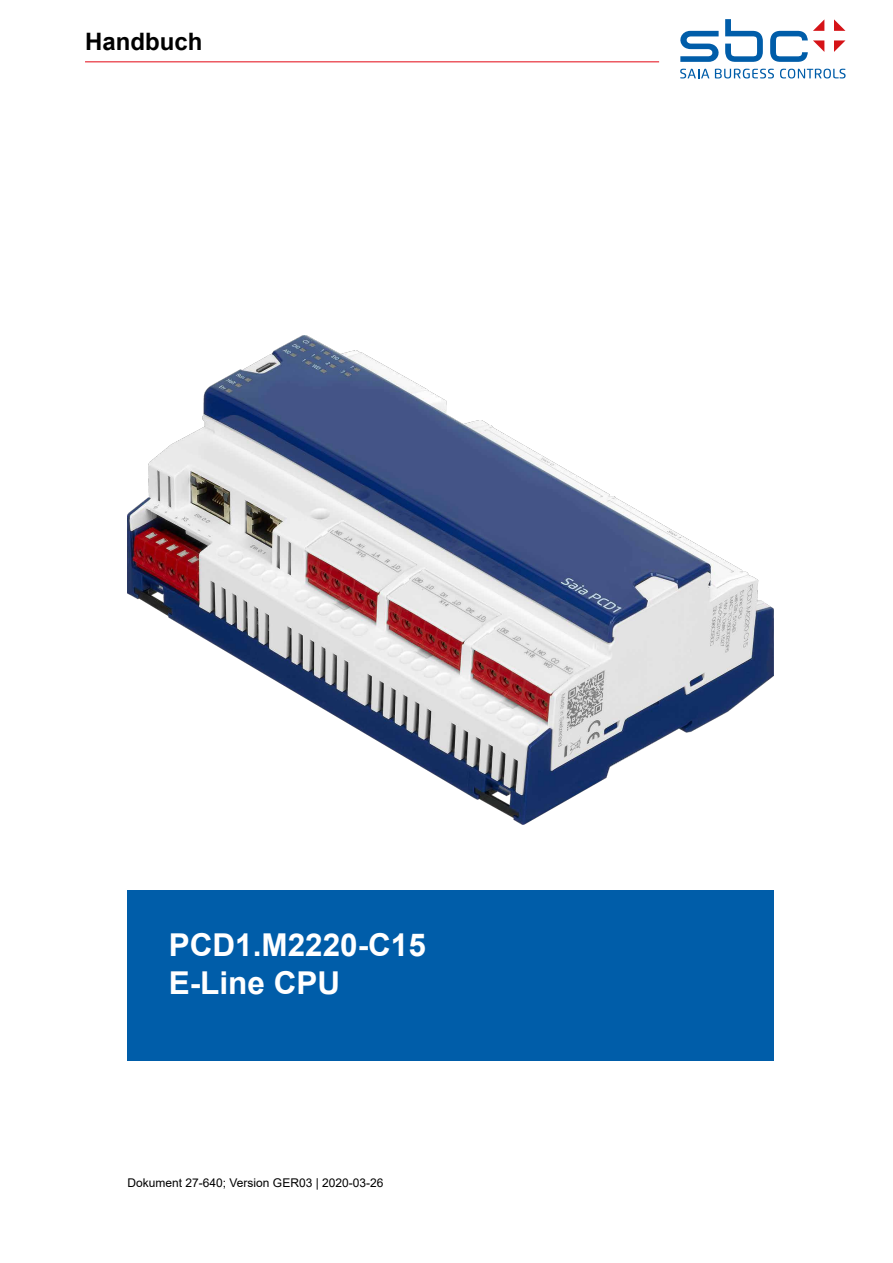
<style>
.page{position:relative;width:893px;height:1263px;background:#fff}
.page>*{position:absolute;margin:0;border:0;box-sizing:border-box;transform-origin:0 0}
.Titel_weiss{font:700 31.5px/37.8px "Arial";color:#fff}
.t1{font:700 24px "Arial";color:#000}
.t2{font:12px "Arial";color:#000}
</style>
<div class="page">
<div style="left:128px;top:891px;width:646px;height:170px;background:#005da9"></div>
<hr style="left:85px;top:62px;width:574px;height:1px;background:#e30613">
<svg style="left:680px;top:19px;width:165px;height:43px"></svg>
<svg style="left:680px;top:69px;width:29px;height:9px"></svg>
<svg style="left:715px;top:69px;width:59px;height:9px"></svg>
<svg style="left:780px;top:69px;width:66px;height:9px"></svg>
<img style="left:128px;top:335px;width:646px;height:489px">
<h2 class="t1" style="left:85px;top:25px;width:119px">Handbuch</h2>
<p class="Titel_weiss" style="left:169px;top:927px;width:259px">PCD1.M2220-C15<br>E-Line CPU</p>
<p class="t2" style="left:128px;top:1174px;width:257px">Dokument 27-640; Version GER03 | 2020-03-26</p>
</div>
